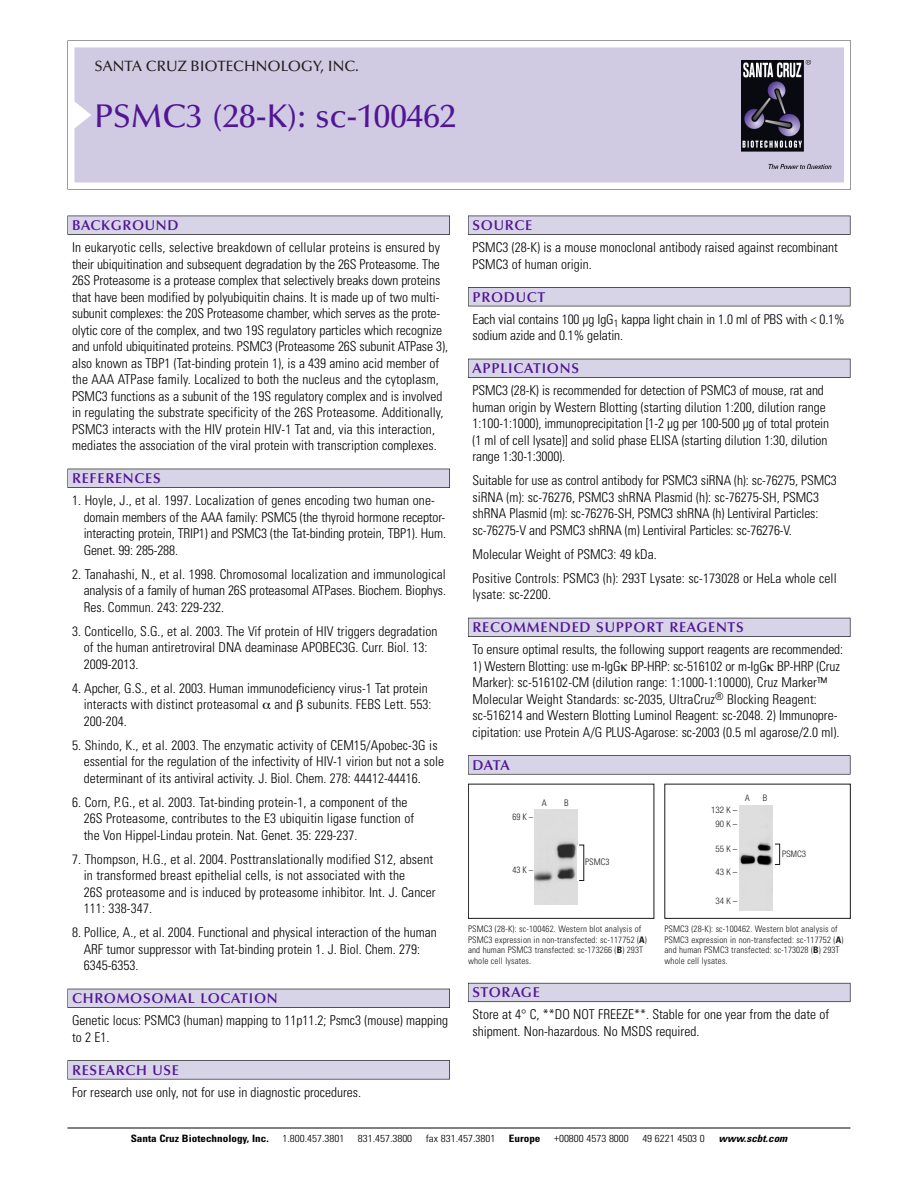
<style>
.page{position:relative;width:918px;height:1188px;background:#fff}
.page>*{position:absolute;margin:0;border:0;box-sizing:border-box;transform-origin:0 0}
.t1{font:500 33px "Optima";color:#511695}
.t2{font:500 15px "Optima";color:#231f20}
.t3{font:600 14.25px "Optima";letter-spacing:.05em;color:#511695}
.t4{font:300 condensed 13.5px/16.5px "Univers";color:#000}
.t5{font:300 condensed 10.2px "Univers";color:#000;scale:1.1 1}
.t6{font:700 condensed 10.2px "Univers";color:#000;scale:1.1 1}
.t7{font:italic 700 condensed 10.2px "Univers";color:#000;scale:1.1 1}
.t8{font:300 condensed 9px/10.5px "Univers";letter-spacing:.015em;color:#191919}
.t9{font:300 condensed 9px/13.5px "Helvetica Neue";color:#191919;text-align:center}
.s1{font-weight:700}
</style>
<div class="page">
<svg style="left:74px;top:41px;width:777px;height:148px"></svg>
<div style="left:74px;top:47px;width:770px;height:135px;background:#d1cae3"></div>
<img style="left:741px;top:60px;width:90px;height:108px">
<div style="left:68px;top:216px;width:382px;height:19px;background:#535256"></div>
<div style="left:68px;top:216px;width:381px;height:18px;background:#d7d4e8"></div>
<div style="left:68px;top:469px;width:382px;height:19px;background:#525156"></div>
<div style="left:68px;top:469px;width:381px;height:18px;background:#d7d4e8"></div>
<div style="left:68px;top:989px;width:382px;height:19px;background:#515057"></div>
<div style="left:68px;top:989px;width:381px;height:18px;background:#d7d4e8"></div>
<div style="left:68px;top:1060px;width:382px;height:19px;background:#575659"></div>
<div style="left:68px;top:1061px;width:381px;height:18px;background:#d7d4e8"></div>
<div style="left:468px;top:216px;width:382px;height:19px;background:#535256"></div>
<div style="left:468px;top:216px;width:382px;height:18px;background:#d7d4e8"></div>
<div style="left:468px;top:287px;width:382px;height:19px;background:#515155"></div>
<div style="left:468px;top:288px;width:382px;height:18px;background:#d7d4e8"></div>
<div style="left:468px;top:359px;width:382px;height:19px;background:#515057"></div>
<div style="left:468px;top:359px;width:382px;height:18px;background:#d7d4e8"></div>
<div style="left:468px;top:618px;width:382px;height:19px;background:#535259"></div>
<div style="left:468px;top:618px;width:382px;height:18px;background:#d7d4e8"></div>
<svg style="left:468px;top:755px;width:382px;height:20px"></svg>
<div style="left:468px;top:756px;width:382px;height:18px;background:#d7d4e8"></div>
<div style="left:468px;top:983px;width:382px;height:19px;background:#64626c"></div>
<div style="left:468px;top:983px;width:382px;height:18px;background:#d7d4e8"></div>
<hr style="left:68px;top:1128px;width:782px;height:1px;background:#000">
<div style="left:468px;top:784px;width:186px;height:135px;border:1px solid #191919"></div>
<img style="left:534px;top:809px;width:43px;height:95px">
<div style="left:664px;top:784px;width:187px;height:135px;border:1px solid #191919"></div>
<img style="left:739px;top:805px;width:33px;height:106px">
<div style="left:775px;top:844px;width:5px;height:21px;border:1px solid #191919"></div>
<p class="t2" style="left:94px;top:60px;width:266px">SANTA CRUZ BIOTECHNOLOGY, INC.</p>
<p class="t1" style="left:94px;top:102px;width:363px">PSMC3 (28-K): sc-100462</p>
<p class="t3" style="left:72px;top:219px;width:108px">BACKGROUND</p>
<p class="t4" style="left:72px;top:240px;width:378px">In eukaryotic cells, selective breakdown of cellular proteins is ensured by their ubiquitination and subsequent degradation by the 26S Proteasome. The 26S Proteasome is a protease complex that selectively breaks down proteins that have been modified by polyubiquitin chains. It is made up of two multi&shy;subunit complexes: the 20S Proteasome chamber, which serves as the prote&shy;olytic core of the complex, and two 19S regulatory particles which recognize and unfold ubiquitinated proteins. PSMC3 (Proteasome 26S subunit ATPase 3), also known as TBP1 (Tat-binding protein 1), is a 439 amino acid member of the AAA ATPase family. Localized to both the nucleus and the cytoplasm, PSMC3 functions as a subunit of the 19S regulatory complex and is involved in regulating the substrate specificity of the 26S Proteasome. Additionally, PSMC3 interacts with the HIV protein HIV-1 Tat and, via this interaction, mediates the association of the viral protein with transcription complexes.</p>
<p class="t3" style="left:72px;top:472px;width:90px">REFERENCES</p>
<p class="t4" style="left:84px;top:493px;width:364px;text-indent:-12px">1. Hoyle, J., et al. 1997. Localization of genes encoding two human one&shy;domain members of the AAA family: PSMC5 (the thyroid hormone receptor&shy;interacting protein, TRIP1) and PSMC3 (the Tat-binding protein, TBP1). Hum.<br>Genet. 99: 285-288.</p>
<p class="t4" style="left:84px;top:567px;width:364px;text-align:justify;text-indent:-12px">2. Tanahashi, N., et al. 1998. Chromosomal localization and immunological analysis of a family of human 26S proteasomal ATPases. Biochem. Biophys.<br>Res. Commun. 243: 229-232.</p>
<p class="t4" style="left:84px;top:624px;width:355px;text-indent:-12px">3. Conticello, S.G., et al. 2003. The Vif protein of HIV triggers degradation of the human antiretroviral DNA deaminase APOBEC3G. Curr. Biol. 13:<br>2009-2013.</p>
<p class="t4" style="left:84px;top:681px;width:349px;text-indent:-12px">4. Apcher, G.S., et al. 2003. Human immunodeficiency virus-1 Tat protein interacts with distinct proteasomal and subunits. FEBS Lett. 553:<br>200-204.</p>
<p class="t4" style="left:84px;top:738px;width:362px;text-indent:-12px">5. Shindo, K., et al. 2003. The enzymatic activity of CEM15/Apobec-3G is essential for the regulation of the infectivity of HIV-1 virion but not a sole determinant of its antiviral activity. J. Biol. Chem. 278: 44412-44416.</p>
<p class="t4" style="left:84px;top:795px;width:332px;text-indent:-12px">6. Corn, P.G., et al. 2003. Tat-binding protein-1, a component of the<br>26S Proteasome, contributes to the E3 ubiquitin ligase function of the Von Hippel-Lindau protein. Nat. Genet. 35: 229-237.</p>
<p class="t4" style="left:84px;top:852px;width:354px;text-indent:-12px">7. Thompson, H.G., et al. 2004. Posttranslationally modified S12, absent in transformed breast epithelial cells, is not associated with the<br>26S proteasome and is induced by proteasome inhibitor. Int. J. Cancer 111: 338-347.</p>
<p class="t4" style="left:84px;top:925px;width:355px;text-indent:-12px">8. Pollice, A., et al. 2004. Functional and physical interaction of the human<br>ARF tumor suppressor with Tat-binding protein 1. J. Biol. Chem. 279:<br>6345-6353.</p>
<p class="t3" style="left:72px;top:992px;width:207px">CHROMOSOMAL LOCATION</p>
<p class="t4" style="left:72px;top:1014px;width:377px">Genetic locus: PSMC3 (human) mapping to 11p11.2; Psmc3 (mouse) mapping to 2 E1.</p>
<p class="t3" style="left:72px;top:1064px;width:109px">RESEARCH USE</p>
<p class="t4" style="left:72px;top:1085px;width:291px">For research use only, not for use in diagnostic procedures.</p>
<p class="t3" style="left:473px;top:219px;width:61px">SOURCE</p>
<p class="t4" style="left:473px;top:240px;width:367px">PSMC3 (28-K) is a mouse monoclonal antibody raised against recombinant<br>PSMC3 of human origin.</p>
<p class="t3" style="left:473px;top:291px;width:74px">PRODUCT</p>
<p class="t4" style="left:473px;top:312px;width:374px">Each vial contains 100 µg IgG<sub>1</sub> kappa light chain in 1.0 ml of PBS with &lt; 0.1% sodium azide and 0.1% gelatin.</p>
<p class="t3" style="left:473px;top:362px;width:108px">APPLICATIONS</p>
<p class="t4" style="left:473px;top:384px;width:358px">PSMC3 (28-K) is recommended for detection of PSMC3 of mouse, rat and human origin by Western Blotting (starting dilution 1:200, dilution range 1:100-1:1000), immunoprecipitation [1-2 µg per 100-500 µg of total protein (1 ml of cell lysate)] and solid phase ELISA (starting dilution 1:30, dilution range 1:30-1:3000).</p>
<p class="t4" style="left:473px;top:474px;width:366px">Suitable for use as control antibody for PSMC3 siRNA (h): sc-76275, PSMC3 siRNA (m): sc-76276, PSMC3 shRNA Plasmid (h): sc-76275-SH, PSMC3 shRNA Plasmid (m): sc-76276-SH, PSMC3 shRNA (h) Lentiviral Particles: sc-76275-V and PSMC3 shRNA (m) Lentiviral Particles: sc-76276-V.</p>
<p class="t4" style="left:473px;top:547px;width:186px">Molecular Weight of PSMC3: 49 kDa.</p>
<p class="t4" style="left:473px;top:571px;width:366px">Positive Controls: PSMC3 (h): 293T Lysate: sc-173028 or HeLa whole cell lysate: sc-2200.</p>
<p class="t3" style="left:473px;top:621px;width:273px">RECOMMENDED SUPPORT REAGENTS</p>
<p class="t4" style="left:473px;top:643px;width:372px">To ensure optimal results, the following support reagents are recommended:</p>
<p class="t4" style="left:473px;top:659px;width:369px">1) Western Blotting: use m-IgG BP-HRP: sc-516102 or m-IgG BP-HRP (Cruz Marker): sc-516102-CM (dilution range: 1:1000-1:10000), Cruz Marker™ Molecular Weight Standards: sc-2035, UltraCruz<sup>®</sup> Blocking Reagent: sc-516214 and Western Blotting Luminol Reagent: sc-2048. 2) Immunopre&shy;cipitation: use Protein A/G PLUS-Agarose: sc-2003 (0.5 ml agarose/2.0 ml).</p>
<p class="t3" style="left:473px;top:759px;width:39px">DATA</p>
<p class="t8" style="left:512px;top:813px;width:22px">69K–</p>
<p class="t8" style="left:542px;top:798px;width:7px">A</p>
<p class="t8" style="left:564px;top:798px;width:6px">B</p>
<p class="t8" style="left:512px;top:865px;width:22px">43K–</p>
<p class="t8" style="left:585px;top:857px;width:26px">PSMC3</p>
<p class="t8" style="left:468px;top:925px;width:180px">PSMC3 (28-K): sc-100462. Western blot analysis of PSMC3 expression in non-transfected: sc-117752 (<span class="s1">A</span>) and human PSMC3 transfected: sc-173266 (<span class="s1">B</span>) 293T whole cell lysates.</p>
<p class="t9" style="left:745px;top:792px;width:6px">A</p>
<p class="t9" style="left:763px;top:792px;width:6px">B</p>
<p class="t9" style="left:711px;top:804px;width:28px">132 K –<br>90K–</p>
<p class="t9" style="left:716px;top:843px;width:23px">55K–</p>
<p class="t9" style="left:716px;top:866px;width:23px">43K–</p>
<p class="t9" style="left:716px;top:895px;width:23px">34K–</p>
<p class="t9" style="left:782px;top:848px;width:25px">PSMC3</p>
<p class="t8" style="left:664px;top:925px;width:180px">PSMC3 (28-K): sc-100462. Western blot analysis of PSMC3 expression in non-transfected: sc-117752 (<span class="s1">A</span>) and human PSMC3 transfected: sc-173028 (<span class="s1">B</span>) 293T whole cell lysates.</p>
<p class="t3" style="left:473px;top:987px;width:69px">STORAGE</p>
<p class="t4" style="left:473px;top:1008px;width:358px">Store at 4° C, **DO NOT FREEZE**. Stable for one year from the date of shipment. Non-hazardous. No MSDS required.</p>
<p class="t6" style="left:131px;top:1135px;width:127px">Santa Cruz Biotechnology, Inc.</p>
<p class="t5" style="left:282px;top:1135px;width:58px">1.800.457.3801</p>
<p class="t5" style="left:358px;top:1135px;width:51px">831.457.3800</p>
<p class="t5" style="left:426px;top:1135px;width:65px">fax 831.457.3801</p>
<p class="t6" style="left:509px;top:1135px;width:30px">Europe</p>
<p class="t5" style="left:554px;top:1135px;width:69px">+00800 4573 8000</p>
<p class="t5" style="left:642px;top:1135px;width:58px">49 6221 4503 0</p>
<p class="t7" style="left:719px;top:1135px;width:66px">www.scbt.com</p>
</div>
